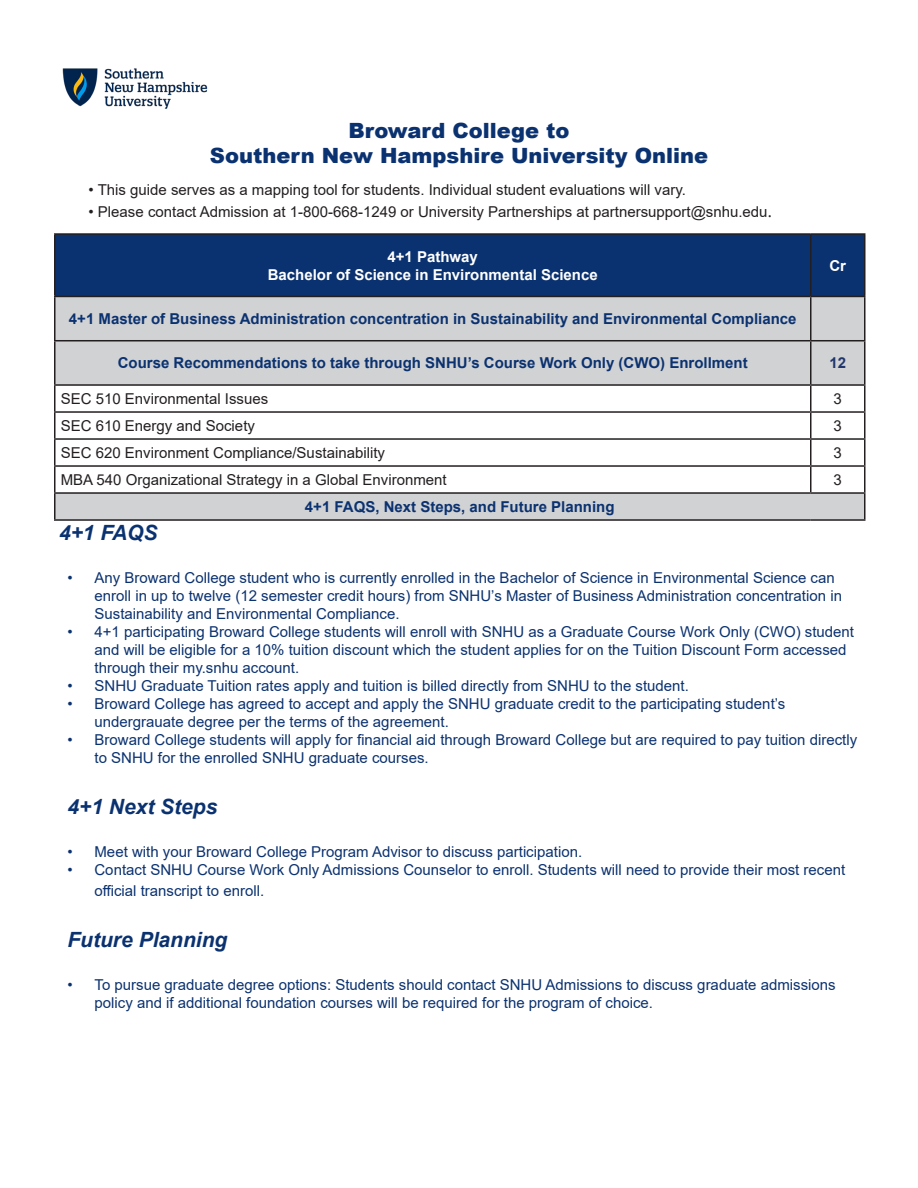
<style>
.page{position:relative;width:918px;height:1188px;background:#fff}
.page>*{position:absolute;margin:0;border:0;box-sizing:border-box;transform-origin:0 0}
.t1{font:900 21px/25.2px "Arial";color:#0b3270;text-align:center}
.t2{font:italic 700 21px "Arial";color:#0b3270}
.t3{font:15px/18px "Arial";color:#0b3270}
.t4{font:15px "Arial";color:#231f20}
.t5{font:700 15px "Arial";color:#0b3270}
.t6{font:700 15px/18px "Arial";color:#fff;text-align:center}
.t7{font:700 15px "Arial";color:#20366c}
.s1{font-family:"Minion Pro";font-size:18px}
</style>
<div class="page">
<img style="left:62px;top:68px;width:146px;height:41px">
<div style="left:55px;top:234px;width:756px;height:62px;background:#0b3270"></div>
<div style="left:811px;top:234px;width:54px;height:62px;background:#0b3270"></div>
<div style="left:55px;top:296px;width:756px;height:45px;background:#d1d2d4"></div>
<div style="left:811px;top:296px;width:54px;height:45px;background:#d1d2d4"></div>
<div style="left:55px;top:341px;width:756px;height:44px;background:#d1d2d4"></div>
<div style="left:811px;top:341px;width:54px;height:44px;background:#d1d2d4"></div>
<div style="left:55px;top:493px;width:810px;height:27px;background:#d1d2d4"></div>
<hr style="left:811px;top:233px;width:55px;height:2px;background:#231f20">
<hr style="left:810px;top:235px;width:2px;height:61px;background:#231f20">
<hr style="left:864px;top:235px;width:2px;height:61px;background:#231f20">
<hr style="left:54px;top:297px;width:2px;height:43px;background:#231f20">
<hr style="left:811px;top:296px;width:55px;height:1px;background:#231f20">
<hr style="left:810px;top:297px;width:2px;height:43px;background:#231f20">
<hr style="left:864px;top:297px;width:2px;height:43px;background:#231f20">
<hr style="left:54px;top:340px;width:757px;height:1px;background:#231f20">
<hr style="left:54px;top:341px;width:2px;height:43px;background:#231f20">
<hr style="left:811px;top:340px;width:55px;height:1px;background:#231f20">
<hr style="left:810px;top:341px;width:2px;height:43px;background:#231f20">
<hr style="left:864px;top:341px;width:2px;height:43px;background:#231f20">
<hr style="left:54px;top:384px;width:757px;height:2px;background:#231f20">
<hr style="left:54px;top:386px;width:2px;height:25px;background:#231f20">
<hr style="left:811px;top:384px;width:55px;height:2px;background:#231f20">
<hr style="left:810px;top:386px;width:2px;height:25px;background:#231f20">
<hr style="left:864px;top:386px;width:2px;height:25px;background:#231f20">
<hr style="left:54px;top:411px;width:757px;height:2px;background:#231f20">
<hr style="left:54px;top:413px;width:2px;height:25px;background:#231f20">
<hr style="left:811px;top:411px;width:55px;height:2px;background:#231f20">
<hr style="left:810px;top:413px;width:2px;height:25px;background:#231f20">
<hr style="left:864px;top:413px;width:2px;height:25px;background:#231f20">
<hr style="left:54px;top:438px;width:757px;height:2px;background:#231f20">
<hr style="left:54px;top:440px;width:2px;height:25px;background:#231f20">
<hr style="left:811px;top:438px;width:55px;height:2px;background:#231f20">
<hr style="left:810px;top:440px;width:2px;height:25px;background:#231f20">
<hr style="left:864px;top:440px;width:2px;height:25px;background:#231f20">
<hr style="left:54px;top:467px;width:2px;height:25px;background:#231f20">
<hr style="left:811px;top:465px;width:55px;height:2px;background:#231f20">
<hr style="left:810px;top:467px;width:2px;height:25px;background:#231f20">
<hr style="left:864px;top:467px;width:2px;height:25px;background:#231f20">
<hr style="left:811px;top:492px;width:55px;height:2px;background:#231f20">
<hr style="left:864px;top:494px;width:2px;height:25px;background:#231f20">
<hr style="left:54px;top:233px;width:757px;height:2px;background:#231f20">
<hr style="left:54px;top:235px;width:2px;height:61px;background:#231f20">
<hr style="left:54px;top:296px;width:757px;height:1px;background:#231f20">
<hr style="left:54px;top:465px;width:757px;height:2px;background:#231f20">
<hr style="left:54px;top:492px;width:757px;height:2px;background:#231f20">
<hr style="left:54px;top:494px;width:2px;height:25px;background:#231f20">
<hr style="left:54px;top:519px;width:757px;height:2px;background:#231f20">
<hr style="left:811px;top:519px;width:55px;height:2px;background:#231f20">
<h1 class="t1" style="left:210px;top:117px;width:500px">Broward College to<br>Southern New Hampshire University Online</h1>
<p class="t4" style="left:89px;top:180px;width:599px">• This guide serves as a mapping tool for students. Individual student evaluations will vary.</p>
<p class="t4" style="left:89px;top:201px;width:685px">• Please contact Admission at 1-800-668-1249 or University Partnerships at partnersupport@snhu.edu<span class="s1">.</span></p>
<p class="t6" style="left:268px;top:248px;width:332px">4+1 Pathway<br>Bachelor of Science in Environmental Science</p>
<p class="t6" style="left:829px;top:257px;width:18px">Cr</p>
<p class="t5" style="left:69px;top:308px;width:729px">4+1 Master of Business Administration concentration in Sustainability and Environmental Compliance</p>
<p class="t5" style="left:118px;top:353px;width:632px">Course Recommendations to take through SNHU’s Course Work Only (CWO) Enrollment</p>
<p class="t7" style="left:829px;top:353px;width:18px">12</p>
<p class="t4" style="left:61px;top:388px;width:209px">SEC 510 Environmental Issues</p>
<p class="t4" style="left:834px;top:388px;width:10px">3</p>
<p class="t4" style="left:61px;top:415px;width:196px">SEC 610 Energy and Society</p>
<p class="t4" style="left:834px;top:415px;width:10px">3</p>
<p class="t4" style="left:61px;top:442px;width:326px">SEC 620 Environment Compliance/Sustainability</p>
<p class="t4" style="left:834px;top:442px;width:10px">3</p>
<p class="t4" style="left:61px;top:469px;width:388px">MBA 540 Organizational Strategy in a Global Environment</p>
<p class="t4" style="left:834px;top:469px;width:10px">3</p>
<p class="t5" style="left:305px;top:496px;width:311px">4+1 FAQS, Next Steps, and Future Planning</p>
<h2 class="t2" style="left:59px;top:519px;width:100px">4+1 FAQS</h2>
<p class="t3" style="left:94px;top:569px;width:749px;text-indent:-27px">• Any Broward College student who is currently enrolled in the Bachelor of Science in Environmental Science can enroll in up to twelve (12 semester credit hours) from SNHU’s Master of Business Administration concentration in<br>Sustainability and Environmental Compliance.</p>
<p class="t3" style="left:94px;top:623px;width:761px;text-indent:-27px">• 4+1 participating Broward College students will enroll with SNHU as a Graduate Course Work Only (CWO) student and will be eligible for a 10% tuition discount which the student applies for on the Tuition Discount Form accessed through their my.snhu account.</p>
<p class="t3" style="left:68px;top:677px;width:623px">• SNHU Graduate Tuition rates apply and tuition is billed directly from SNHU to the student.</p>
<p class="t3" style="left:94px;top:695px;width:692px;text-indent:-27px">• Broward College has agreed to accept and apply the SNHU graduate credit to the participating student’s undergrauate degree per the terms of the agreement.</p>
<p class="t3" style="left:94px;top:731px;width:764px;text-indent:-27px">• Broward College students will apply for financial aid through Broward College but are required to pay tuition directly to SNHU for the enrolled SNHU graduate courses.</p>
<h2 class="t2" style="left:68px;top:792px;width:151px">4+1 Next Steps</h2>
<p class="t3" style="left:68px;top:842px;width:516px">• Meet with your Broward College Program Advisor to discuss participation.</p>
<p class="t3" style="left:94px;top:859px;width:752px;line-height:21.6px;text-indent:-27px">• Contact SNHU Course Work Only Admissions Counselor to enroll. Students will need to provide their most recent official transcript to enroll.</p>
<h2 class="t2" style="left:68px;top:925px;width:161px">Future Planning</h2>
<p class="t3" style="left:94px;top:976px;width:743px;text-indent:-27px">• To pursue graduate degree options: Students should contact SNHU Admissions to discuss graduate admissions policy and if additional foundation courses will be required for the program of choice.</p>
</div>
